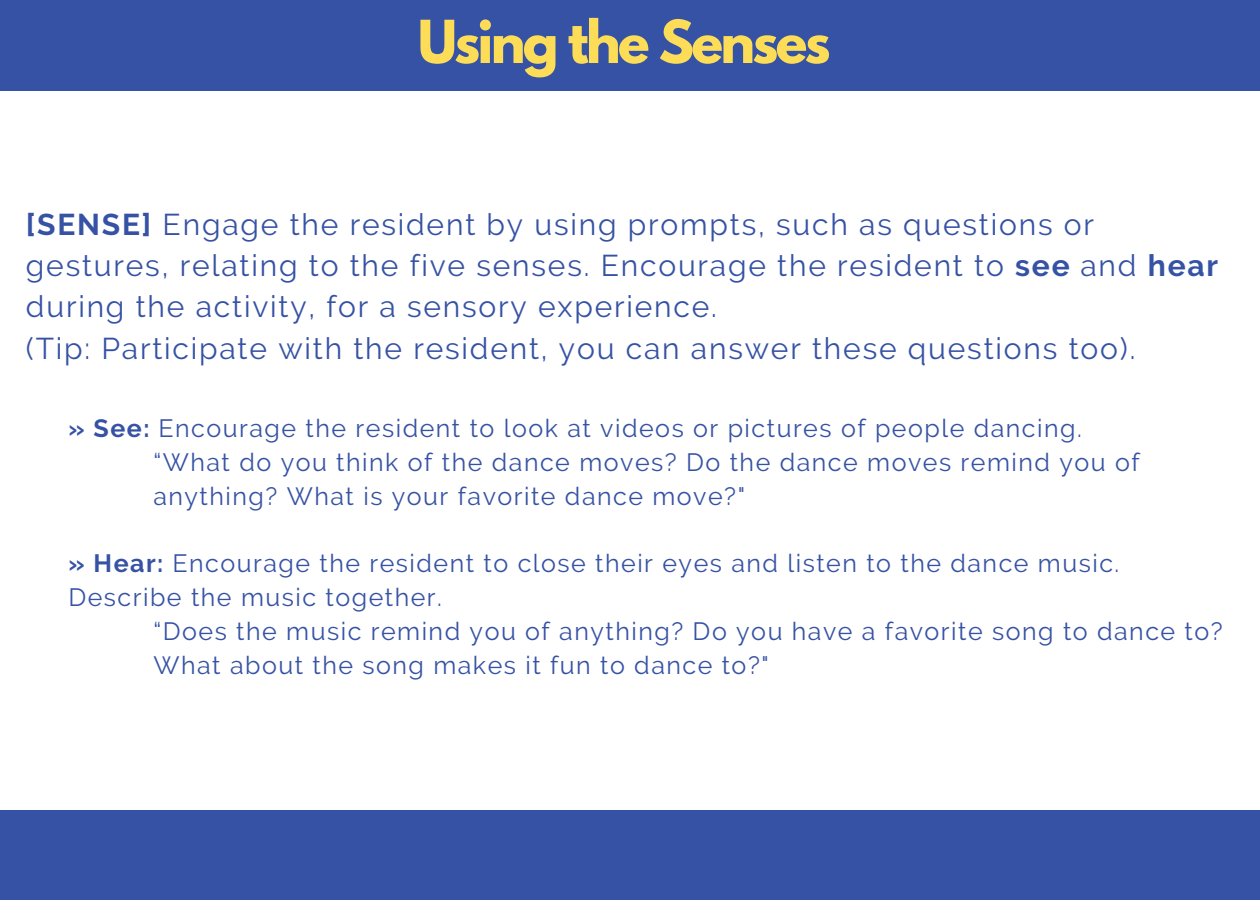
<style>
.page{position:relative;width:1260px;height:900px;background:#fff}
.page>*{position:absolute;margin:0;border:0;box-sizing:border-box;transform-origin:0 0}
.t1{font:700 52.5px "League Spartan";letter-spacing:-.05em;color:#fddd57}
.t2{font:30px/41.2px "Raleway";letter-spacing:.06em;color:#3652a4}
.t3{font:25px/33.8px "Raleway";letter-spacing:.06em;color:#3652a4}
.s1{font-weight:700}
</style>
<div class="page">
<div style="left:0;top:0;width:1260px;height:90px;background:#3652a4"></div>
<div style="left:0;top:810px;width:1260px;height:90px;background:#3652a4"></div>
<p class="t1" style="left:418px;top:16px;width:414px">Using the Senses</p>
<p class="t2" style="left:26px;top:204px;width:1194px"><span class="s1">[SENSE]</span> Engage the resident by using prompts, such as questions or gestures, relating to the five senses. Encourage the resident to <span class="s1">see</span> and <span class="s1">hear </span>during the activity, for a sensory experience.</p>
<p class="t2" style="left:26px;top:327px;width:1111px">(Tip: Participate with the resident, you can answer these questions too).</p>
<p class="t3" style="left:68px;top:412px;width:1015px"><span class="s1">» See:</span> Encourage the resident to look at videos or pictures of people dancing.</p>
<p class="t3" style="left:153px;top:445px;width:988px">“What do you think of the dance moves? Do the dance moves remind you of anything? What is your favorite dance move?"</p>
<p class="t3" style="left:68px;top:547px;width:1052px"><span class="s1">» Hear:</span> Encourage the resident to close their eyes and listen to the dance music.<br>Describe the music together.</p>
<p class="t3" style="left:153px;top:614px;width:1071px">“Does the music remind you of anything? Do you have a favorite song to dance to?<br>What about the song makes it fun to dance to?"</p>
</div>
